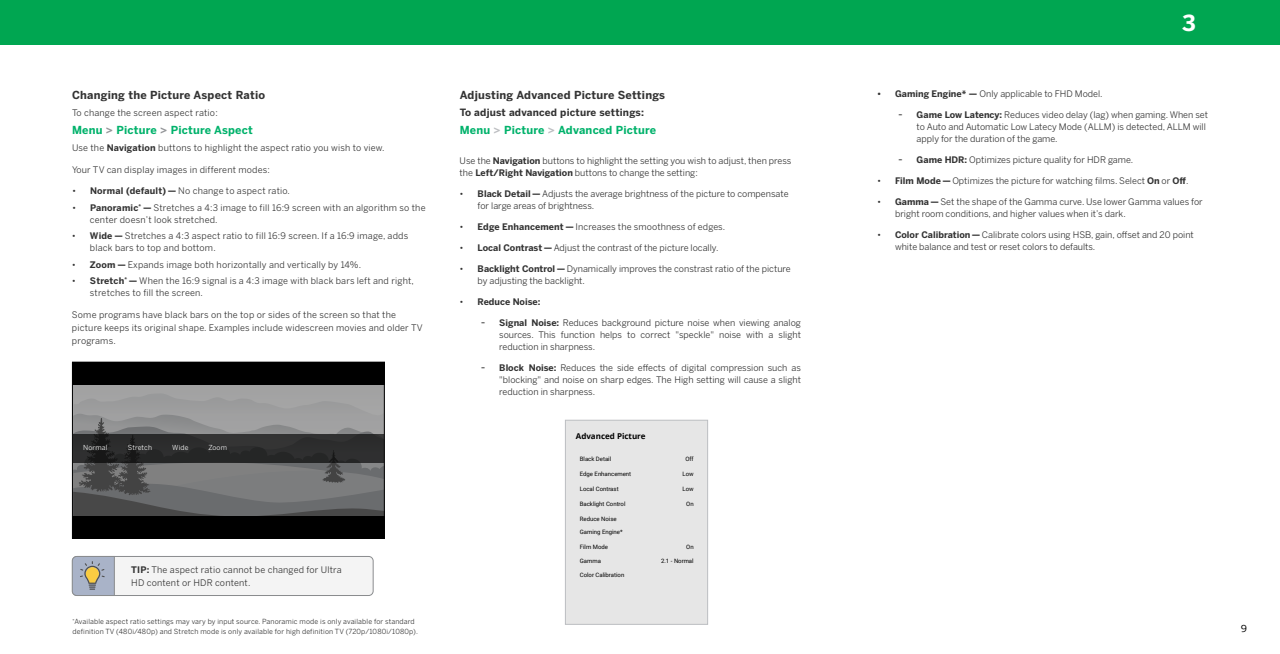
<style>
.page{position:relative;width:1280px;height:654px;background:#fff}
.page>*{position:absolute;margin:0;border:0;box-sizing:border-box;transform-origin:0 0}
.t1{font:700 22px "Benton Sans";color:#fff}
.t2{font:700 11px "Benton Sans";letter-spacing:.02em;color:#333}
.t3{font:700 11px "Benton Sans";letter-spacing:.02em;color:#00b26b}
.t4{font:700 10px "Benton Sans";letter-spacing:.02em;color:#333}
.t5{font:10px "Open Sans";color:#000;scale:1.1 1}
.t6{font:9px/12px "Benton Sans";color:#333}
.t7{font:9px/12px "Benton Sans";letter-spacing:.02em;color:#333}
.t8{font:700 9px "Benton Sans";color:#333}
.t9{font:700 condensed 9px "Open Sans";color:#333}
.t10{font:700 8px "Open Sans";color:#000}
.t11{font:7px/10px "Benton Sans";letter-spacing:.02em;color:#333}
.t12{font:6px "Roboto";color:#000}
.s1{color:#939598}
.s2{font-weight:700}
.s3{color:#bcbec1}
</style>
<div class="page">
<div style="left:0;top:0;width:1280px;height:45px;background:#00a651"></div>
<svg style="left:72px;top:385px;width:313px;height:131px"></svg>
<svg style="left:73px;top:434px;width:311px;height:29px;fill:#2b2c2c"></svg>
<div style="left:72px;top:516px;width:313px;height:23px;background:#000"></div>
<div style="left:72px;top:362px;width:313px;height:23px;background:#000"></div>
<div style="left:72px;top:556px;width:301px;height:40px;background:#f4f4f4;border-radius:4px"></div>
<div style="left:72px;top:556px;width:301px;height:40px;border:1px solid #8a8c8e;border-radius:4px"></div>
<svg style="left:72px;top:556px;width:43px;height:40px"></svg>
<div style="left:565px;top:420px;width:143px;height:205px;background:#e6e6e6;border:1px solid #bcbec1"></div>
<h4 class="t2" style="left:72px;top:88px;width:195px">Changing the Picture Aspect Ratio</h4>
<p class="t7" style="left:72px;top:107px;width:147px">To change the screen aspect ratio:</p>
<p class="t3" style="left:72px;top:123px;width:182px">Menu <span class="s1">&gt;</span> Picture <span class="s1">&gt;</span> Picture Aspect</p>
<p class="t7" style="left:72px;top:142px;width:314px">Use the <span class="s2">Navigation</span> buttons to highlight the aspect ratio you wish to view.</p>
<p class="t7" style="left:72px;top:164px;width:199px">Your TV can display images in different modes:</p>
<p class="t7" style="left:72px;top:185px;width:220px">• <span class="s2">Normal (default) —</span> No change to aspect ratio.</p>
<p class="t7" style="left:90px;top:201px;width:337px;text-indent:-18px">• <span class="s2">Panoramic</span><sup>*</sup> <span class="s2">—</span> Stretches a 4:3 image to fill 16:9 screen with an algorithm so the center doesn’t look stretched.</p>
<p class="t7" style="left:90px;top:230px;width:320px;text-indent:-18px">• <span class="s2">Wide —</span> Stretches a 4:3 aspect ratio to fill 16:9 screen. If a 16:9 image, adds black bars to top and bottom.</p>
<p class="t7" style="left:72px;top:258px;width:291px">• <span class="s2">Zoom —</span> Expands image both horizontally and vertically by 14%.</p>
<p class="t7" style="left:90px;top:275px;width:326px;text-indent:-18px">• <span class="s2">Stretch</span><sup>*</sup> <span class="s2">—</span> When the 16:9 signal is a 4:3 image with black bars left and right, stretches to fill the screen.</p>
<p class="t7" style="left:72px;top:308px;width:352px;line-height:13px">Some programs have black bars on the top or sides of the screen so that the picture keeps its original shape. Examples include widescreen movies and older TV programs.</p>
<p class="t7" style="left:131px;top:563px;width:212px;line-height:13px"><span class="s2">TIP:</span> The aspect ratio cannot be changed for Ultra<br>HD content or HDR content.</p>
<p class="t11" style="left:73px;top:616px;width:347px"><sup>*</sup>Available aspect ratio settings may vary by input source. Panoramic mode is only available for standard definition TV (480i/480p) and Stretch mode is only available for high definition TV (720p/1080i/1080p).</p>
<h4 class="t2" style="left:460px;top:88px;width:207px">Adjusting Advanced Picture Settings</h4>
<p class="t4" style="left:460px;top:106px;width:186px">To adjust advanced picture settings:</p>
<p class="t3" style="left:460px;top:123px;width:198px">Menu <span class="s3">&gt;</span> Picture <span class="s3">&gt;</span> Advanced Picture</p>
<p class="t6" style="left:460px;top:154px;width:333px">Use the <span class="s2">Navigation</span> buttons to highlight the setting you wish to adjust, then press the <span class="s2">Left/Right Navigation</span> buttons to change the setting:</p>
<p class="t6" style="left:478px;top:187px;width:312px;text-indent:-18px">• <span class="s2">Black Detail —</span> Adjusts the average brightness of the picture to compensate for large areas of brightness.</p>
<p class="t6" style="left:460px;top:220px;width:267px">• <span class="s2">Edge Enhancement —</span> Increases the smoothness of edges.</p>
<p class="t6" style="left:460px;top:241px;width:260px">• <span class="s2">Local Contrast —</span> Adjust the contrast of the picture locally.</p>
<p class="t6" style="left:478px;top:262px;width:315px;text-indent:-18px">• <span class="s2">Backlight Control —</span> Dynamically improves the constrast ratio of the picture by adjusting the backlight.</p>
<p class="t6" style="left:460px;top:295px;width:6px">•</p>
<p class="t8" style="left:478px;top:296px;width:64px">Reduce Noise:</p>
<p class="t9" style="left:481px;top:316px;width:6px">−</p>
<p class="t6" style="left:499px;top:316px;width:303px;text-align:justify"><span class="s2">Signal Noise:</span> Reduces background picture noise when viewing analog sources. This function helps to correct "speckle" noise with a slight reduction in sharpness.</p>
<p class="t9" style="left:481px;top:361px;width:6px">−</p>
<p class="t6" style="left:499px;top:361px;width:303px;text-align:justify"><span class="s2">Block Noise:</span> Reduces the side effects of digital compression such as "blocking" and noise on sharp edges. The High setting will cause a slight reduction in sharpness.</p>
<p class="t10" style="left:576px;top:430px;width:71px">Advanced Picture</p>
<p class="t12" style="left:580px;top:454px;width:33px">Black Detail</p>
<p class="t12" style="left:580px;top:469px;width:53px">Edge Enhancement</p>
<p class="t12" style="left:580px;top:484px;width:40px">Local Contrast</p>
<p class="t12" style="left:580px;top:499px;width:47px">Backlight Control</p>
<p class="t12" style="left:580px;top:514px;width:38px">Reduce Noise</p>
<p class="t12" style="left:580px;top:528px;width:44px">Gaming Engine*</p>
<p class="t12" style="left:580px;top:543px;width:30px">Film Mode</p>
<p class="t12" style="left:580px;top:556px;width:23px">Gamma</p>
<p class="t12" style="left:580px;top:571px;width:46px">Color Calibration</p>
<p class="t12" style="left:685px;top:454px;width:10px">Off</p>
<p class="t12" style="left:683px;top:469px;width:13px">Low</p>
<p class="t12" style="left:683px;top:484px;width:13px">Low</p>
<p class="t12" style="left:686px;top:499px;width:9px">On</p>
<p class="t12" style="left:686px;top:543px;width:9px">On</p>
<p class="t12" style="left:661px;top:556px;width:34px">2.1 - Normal</p>
<h1 class="t1" style="left:1182px;top:9px;width:15px">3</h1>
<p class="t8" style="left:877px;top:88px;width:6px">•</p>
<p class="t6" style="left:895px;top:88px;width:209px"><span class="s2">Gaming Engine* —</span> Only applicable to FHD Model.</p>
<p class="t9" style="left:899px;top:108px;width:6px">−</p>
<p class="t6" style="left:917px;top:109px;width:293px"><span class="s2">Game Low Latency:</span> Reduces video delay (lag) when gaming. When set to Auto and Automatic Low Latecy Mode (ALLM) is detected, ALLM will apply for the duration of the game.</p>
<p class="t9" style="left:899px;top:153px;width:6px">−</p>
<p class="t6" style="left:917px;top:154px;width:218px"><span class="s2">Game HDR:</span> Optimizes picture quality for HDR game.</p>
<p class="t6" style="left:877px;top:175px;width:313px">• <span class="s2">Film Mode —</span> Optimizes the picture for watching films. Select <span class="s2">On</span> or <span class="s2">Off</span>.</p>
<p class="t6" style="left:895px;top:196px;width:309px;text-indent:-18px">• <span class="s2">Gamma —</span> Set the shape of the Gamma curve. Use lower Gamma values for bright room conditions, and higher values when it’s dark.</p>
<p class="t6" style="left:895px;top:229px;width:300px;text-indent:-18px">• <span class="s2">Color Calibration —</span> Calibrate colors using HSB, gain, offset and 20 point white balance and test or reset colors to defaults.</p>
<p class="t5" style="left:1241px;top:622px;width:7px">9</p>
</div>
